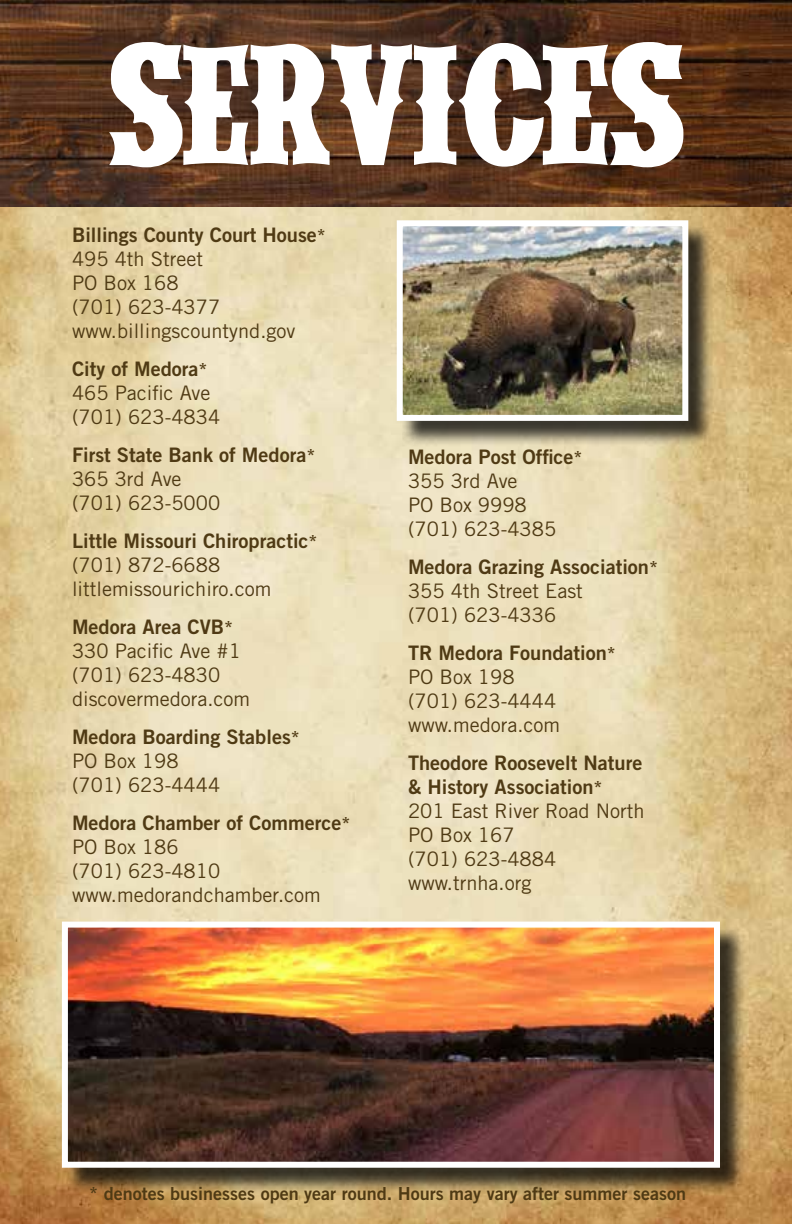
<style>
.page{position:relative;width:792px;height:1224px;background:#fff}
.page>*{position:absolute;margin:0;border:0;box-sizing:border-box;transform-origin:0 0}
.t1{font:172px "IFC WILDRODEO Bold";color:#fff}
.t2{font:20px/24px "Trade Gothic";color:#4f3a14}
.t3{font:20px/24px "Trade Gothic Bold Two";color:#4f3a14}
.t4{font:18px "Trade Gothic Bold Two";color:#4f3a14}
.s1{font-size:18px}
</style>
<div class="page">
<img style="left:0;top:207px;width:792px;height:1017px">
<img style="left:0;top:0;width:792px;height:207px">
<div style="left:400px;top:223px;width:314px;height:224px;background:#000;opacity:.75"></div>
<img style="left:404px;top:227px;width:277px;height:187px">
<div style="left:397px;top:220px;width:291px;height:201px;border:6px solid #fff"></div>
<div style="left:65px;top:925px;width:681px;height:269px;background:#000;opacity:.75"></div>
<img style="left:69px;top:929px;width:644px;height:232px">
<div style="left:62px;top:922px;width:658px;height:246px;border:6px solid #fff"></div>
<h1 class="t1" style="left:109px;top:42px;width:576px">SERVICES</h1>
<p class="t3" style="left:72px;top:223px;width:255px">Billings County Court House<span class="s1">*</span></p>
<p class="t2" style="left:72px;top:247px;width:225px">495 4th Street<br>PO Box 168<br>(701) 623-4377 www.billingscountynd.gov</p>
<p class="t3" style="left:72px;top:357px;width:137px">City of Medora<span class="s1">*</span></p>
<p class="t2" style="left:72px;top:381px;width:150px">465 Pacific Ave (701) 623-4834</p>
<p class="t3" style="left:72px;top:443px;width:245px">First State Bank of Medora<span class="s1">*</span></p>
<p class="t2" style="left:72px;top:467px;width:150px">365 3rd Ave (701) 623-5000</p>
<p class="t3" style="left:72px;top:529px;width:247px">Little Missouri Chiropractic<span class="s1">*</span></p>
<p class="t2" style="left:72px;top:553px;width:201px">(701) 872-6688 littlemissourichiro.com</p>
<p class="t3" style="left:72px;top:615px;width:163px">Medora Area CVB<span class="s1">*</span></p>
<p class="t2" style="left:72px;top:639px;width:180px">330 Pacific Ave #1 (701) 623-4830 discovermedora.com</p>
<p class="t3" style="left:72px;top:725px;width:229px">Medora Boarding Stables<span class="s1">*</span></p>
<p class="t2" style="left:72px;top:749px;width:150px">PO Box 198 (701) 623-4444</p>
<p class="t3" style="left:72px;top:811px;width:280px">Medora Chamber of Commerce<span class="s1">*</span></p>
<p class="t2" style="left:72px;top:835px;width:250px">PO Box 186<br>(701) 623-4810 www.medorandchamber.com</p>
<p class="t3" style="left:408px;top:445px;width:176px">Medora Post Office<span class="s1">*</span></p>
<p class="t2" style="left:408px;top:469px;width:150px">355 3rd Ave<br>PO Box 9998 (701) 623-4385</p>
<p class="t3" style="left:408px;top:555px;width:252px">Medora Grazing Association<span class="s1">*</span></p>
<p class="t2" style="left:408px;top:579px;width:176px">355 4th Street East (701) 623-4336</p>
<p class="t3" style="left:408px;top:641px;width:209px">TR Medora Foundation<span class="s1">*</span></p>
<p class="t2" style="left:408px;top:665px;width:154px">PO Box 198 (701) 623-4444 www.medora.com</p>
<p class="t3" style="left:408px;top:751px;width:236px">Theodore Roosevelt Nature &amp; History Association<span class="s1">*</span></p>
<p class="t2" style="left:408px;top:799px;width:238px">201 East River Road North<br>PO Box 167<br>(701) 623-4884 www.trnha.org</p>
<p class="t4" style="left:89px;top:1183px;width:598px">* denotes businesses open year round. Hours may vary after summer season</p>
</div>
